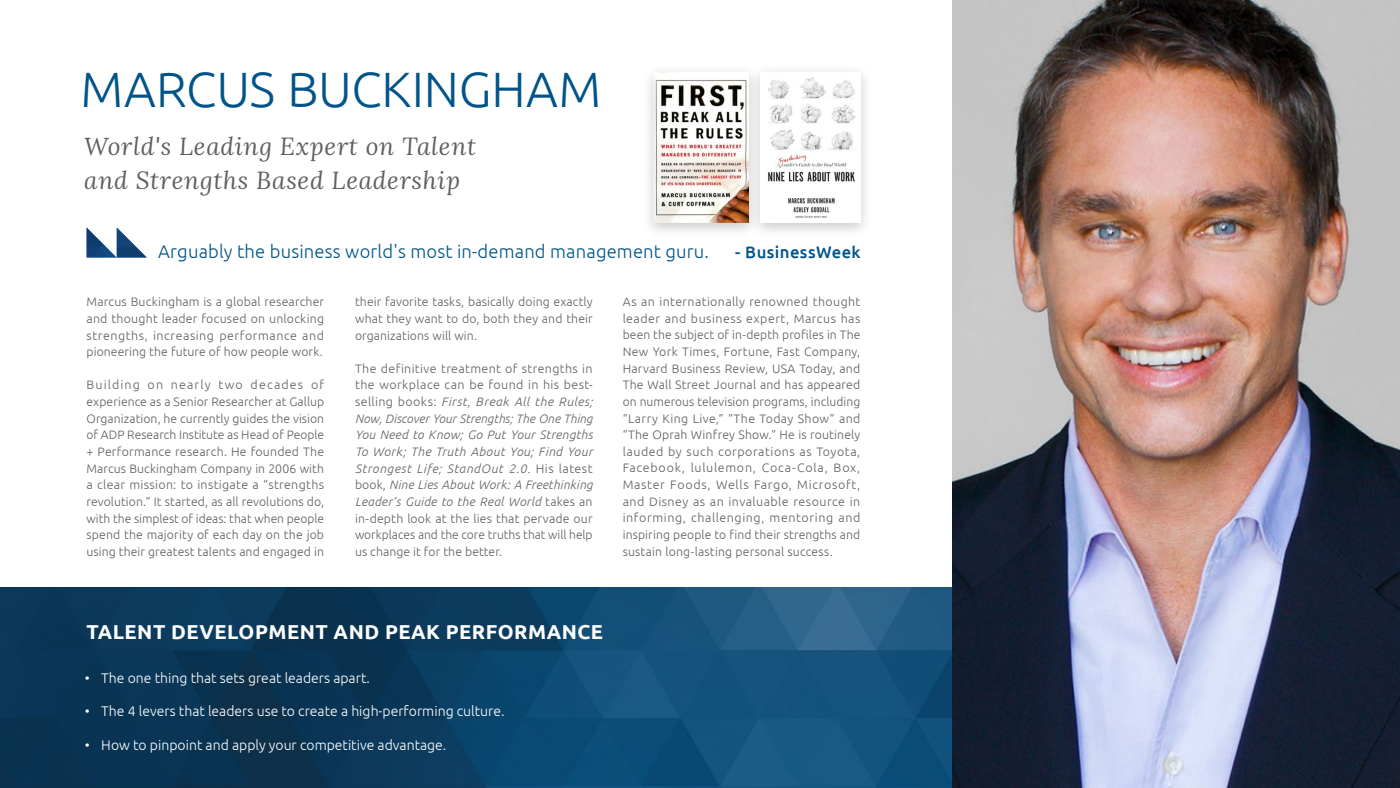
<style>
.page{position:relative;width:1400px;height:788px;background:#fff}
.page>*{position:absolute;margin:0;border:0;box-sizing:border-box;transform-origin:0 0}
.t1{font:300 49.61px "Ubuntu";letter-spacing:-.005em;color:#005488}
.t2{font:italic 24.5px/33.2px "Lora";letter-spacing:.03em;color:#5f6062}
.t3{font:700 20.12px "Ubuntu";letter-spacing:.025em;color:#fff}
.t4{font:300 18.38px "Ubuntu";letter-spacing:.01em;color:#005488}
.t5{font:500 16.62px "Ubuntu";letter-spacing:.025em;color:#005488}
.t6{font:300 14px "Ubuntu";color:#fff}
.t7{font:300 12.25px/16.6px "Ubuntu";letter-spacing:.01em;color:#5f6062;text-align:justify}
.t8{font:italic 300 12.25px/16.6px "Ubuntu";letter-spacing:.025em;color:#5f6062;text-align:justify}
.s1{font-style:normal}
</style>
<div class="page">
<img style="left:0;top:587px;width:953px;height:201px">
<img style="left:953px;top:0;width:447px;height:788px">
<svg style="left:87px;top:227px;width:60px;height:30px"></svg>
<div style="left:641px;top:64px;width:120px;height:175px;background:#000;opacity:.22"></div>
<img style="left:654px;top:72px;width:94px;height:150px">
<div style="left:748px;top:64px;width:125px;height:175px;background:#000;opacity:.22"></div>
<img style="left:761px;top:72px;width:99px;height:150px">
<h1 class="t1" style="left:80px;top:59px;width:523px">MARCUS BUCKINGHAM</h1>
<h2 class="t2" style="left:84px;top:129px;width:393px">World's Leading Expert on Talent and Strengths Based Leadership</h2>
<h3 class="t4" style="left:158px;top:240px;width:552px">Arguably the business world's most in-demand management guru.</h3>
<h3 class="t5" style="left:735px;top:241px;width:127px">- BusinessWeek</h3>
<p class="t7" style="left:87px;top:293px;width:239px">Marcus Buckingham is a global researcher and thought leader focused on unlocking strengths, increasing performance and pioneering the future of how people work.</p>
<p class="t7" style="left:87px;top:376px;width:239px">Building on nearly two decades of experience as a Senior Researcher at Gallup Organization, he currently guides the vision of ADP Research Institute as Head of People + Performance research. He founded The Marcus Buckingham Company in 2006 with a clear mission: to instigate a “strengths revolution.” It started, as all revolutions do, with the simplest of ideas: that when people spend the majority of each day on the job using their greatest talents and engaged in</p>
<p class="t7" style="left:355px;top:293px;width:239px">their favorite tasks, basically doing exactly what they want to do, both they and their organizations will win.</p>
<p class="t8" style="left:355px;top:360px;width:239px"><span class="s1">The definitive treatment of strengths in the workplace can be found in his best&shy;selling books:</span> First, Break All the Rules; Now, Discover Your Strengths; The One Thing You Need to Know; Go Put Your Strengths To Work; The Truth About You; Find Your Strongest Life; StandOut 2.0. <span class="s1">His latest book,</span> Nine Lies About Work: A Freethinking Leader’s Guide to the Real World <span class="s1">takes an in-depth look at the lies that pervade our workplaces and the core truths that will help us change it for the better.</span></p>
<p class="t7" style="left:623px;top:293px;width:239px">As an internationally renowned thought leader and business expert, Marcus has been the subject of in-depth profiles in The New York Times, Fortune, Fast Company, Harvard Business Review, USA Today, and The Wall Street Journal and has appeared on numerous television programs, including “Larry King Live,” “The Today Show” and “The Oprah Winfrey Show.” He is routinely lauded by such corporations as Toyota, Facebook, lululemon, Coca-Cola, Box, Master Foods, Wells Fargo, Microsoft, and Disney as an invaluable resource in informing, challenging, mentoring and inspiring people to find their strengths and sustain long-lasting personal success.</p>
<h3 class="t3" style="left:87px;top:619px;width:518px">TALENT DEVELOPMENT AND PEAK PERFORMANCE</h3>
<p class="t6" style="left:85px;top:669px;width:7px">•</p>
<p class="t6" style="left:85px;top:702px;width:7px">•</p>
<p class="t6" style="left:85px;top:736px;width:7px">•</p>
<p class="t6" style="left:101px;top:669px;width:270px">The one thing that sets great leaders apart.</p>
<p class="t6" style="left:101px;top:702px;width:405px">The 4 levers that leaders use to create a high-performing culture.</p>
<p class="t6" style="left:101px;top:736px;width:347px">How to pinpoint and apply your competitive advantage.</p>
</div>
